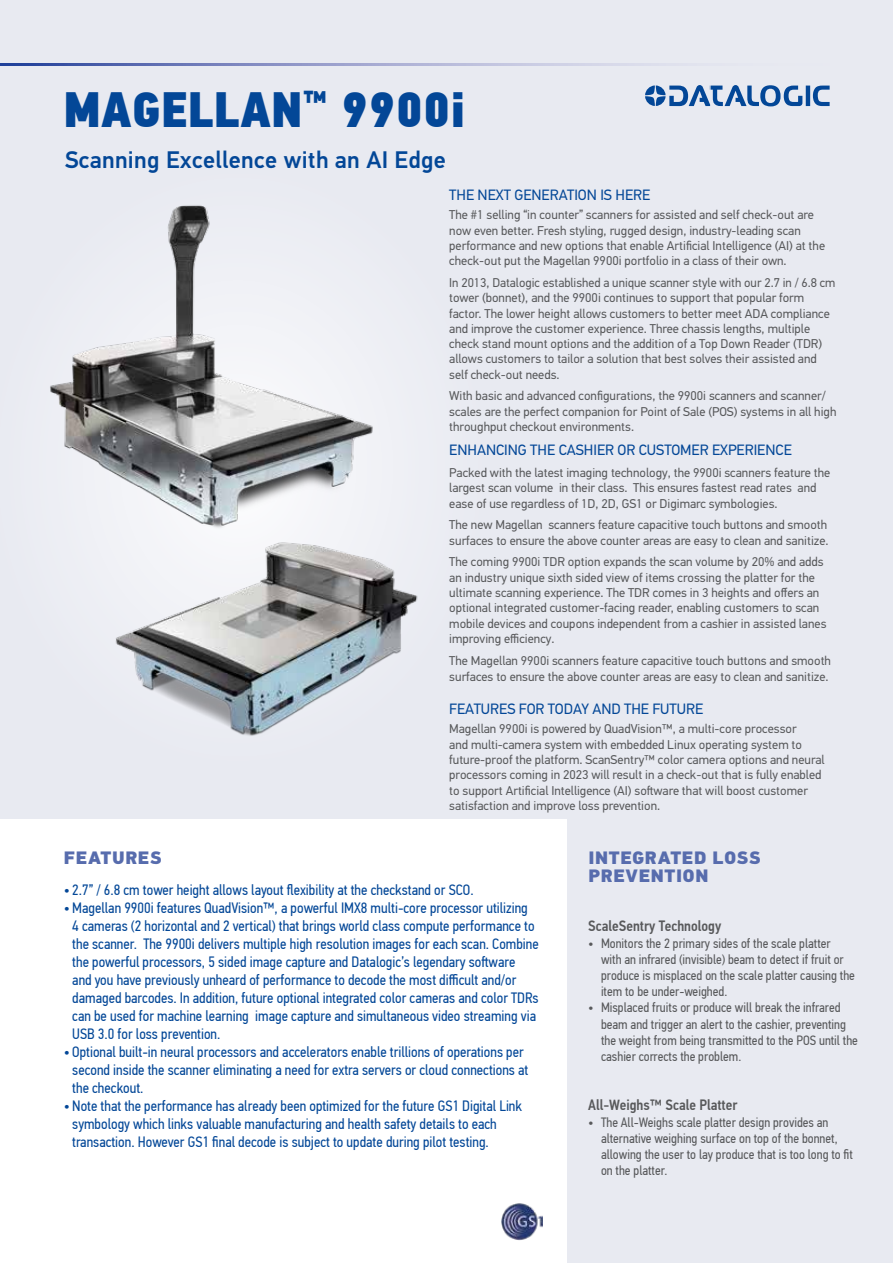
<style>
.page{position:relative;width:893px;height:1263px;background:#e8eaf1}
.page>*{position:absolute;margin:0;border:0;box-sizing:border-box;transform-origin:0 0}
.t1{font:49.5px "PF Din Text Cond Pro X Black";letter-spacing:.01em;color:#034797}
.t2{font:500 24px "PF Din Text Pro";letter-spacing:.01em;color:#034797}
.t3{font:900 18px/18px "PF Din Text Pro";letter-spacing:.03em;color:#576cad}
.t4{font:15px/18px "PF Din Text Cond Pro";color:#034797}
.t5{font:15px "PF Din Text Pro";color:#034797}
.t6{font:500 15px "PF Din Text Cond Pro";color:#58595b}
.t7{font:13.5px/16.2px "PF Din Text Cond Pro";color:#58595b}
.t8{font:12.75px/15.3px "PF Din Text Pro";color:#58595b}
</style>
<div class="page">
<svg style="left:0;top:64px;width:659px;height:1px"></svg>
<div style="left:0;top:820px;width:567px;height:443px;background:#fff"></div>
<svg style="left:645px;top:85px;width:185px;height:21px"></svg>
<img style="left:116px;top:568px;width:302px;height:168px">
<img style="left:50px;top:205px;width:338px;height:363px">
<img style="left:501px;top:1203px;width:42px;height:37px">
<h1 class="t1" style="left:64px;top:79px;width:403px">MAGELLAN<sup>™</sup> 9900i</h1>
<h2 class="t2" style="left:65px;top:146px;width:382px">Scanning Excellence with an AI Edge</h2>
<p class="t5" style="left:449px;top:186px;width:202px">THE NEXT GENERATION IS HERE</p>
<p class="t8" style="left:449px;top:207px;width:377px">The #1 selling “in counter” scanners for assisted and self check-out are now even better. Fresh styling, rugged design, industry-leading scan performance and new options that enable Artificial Intelligence (AI) at the check-out put the Magellan 9900i portfolio in a class of their own.</p>
<p class="t8" style="left:449px;top:275px;width:388px">In 2013, Datalogic established a unique scanner style with our 2.7 in / 6.8 cm tower (bonnet), and the 9900i continues to support that popular form factor. The lower height allows customers to better meet ADA compliance and improve the customer experience. Three chassis lengths, multiple check stand mount options and the addition of a Top Down Reader (TDR) allows customers to tailor a solution that best solves their assisted and self check-out needs.</p>
<p class="t8" style="left:449px;top:388px;width:389px">With basic and advanced configurations, the 9900i scanners and scanner/ scales are the perfect companion for Point of Sale (POS) systems in all high throughput checkout environments.</p>
<p class="t5" style="left:449px;top:441px;width:344px">ENHANCING THE CASHIER OR CUSTOMER EXPERIENCE</p>
<p class="t8" style="left:449px;top:465px;width:383px">Packed with the latest imaging technology, the 9900i scanners feature the largest scan volume in their class. This ensures fastest read rates and ease of use regardless of 1D, 2D, GS1 or Digimarc symbologies.</p>
<p class="t8" style="left:449px;top:517px;width:381px">The new Magellan scanners feature capacitive touch buttons and smooth surfaces to ensure the above counter areas are easy to clean and sanitize.</p>
<p class="t8" style="left:449px;top:554px;width:379px">The coming 9900i TDR option expands the scan volume by 20% and adds an industry unique sixth sided view of items crossing the platter for the ultimate scanning experience. The TDR comes in 3 heights and offers an optional integrated customer-facing reader, enabling customers to scan mobile devices and coupons independent from a cashier in assisted lanes improving efficiency.</p>
<p class="t8" style="left:449px;top:652px;width:383px;line-height:16.5px">The Magellan 9900i scanners feature capacitive touch buttons and smooth surfaces to ensure the above counter areas are easy to clean and sanitize.</p>
<p class="t5" style="left:449px;top:700px;width:255px">FEATURES FOR TODAY AND THE FUTURE</p>
<p class="t8" style="left:449px;top:721px;width:377px">Magellan 9900i is powered by QuadVision™, a multi-core processor<br>and multi-camera system with embedded Linux operating system to future-proof the platform. ScanSentry™ color camera options and neural processors coming in 2023 will result in a check-out that is fully enabled to support Artificial Intelligence (AI) software that will boost customer satisfaction and improve loss prevention.</p>
<h3 class="t3" style="left:64px;top:849px;width:100px">FEATURES</h3>
<p class="t4" style="left:64px;top:881px;width:411px">• 2.7” / 6.8 cm tower height allows layout flexibility at the checkstand or SCO.</p>
<p class="t4" style="left:72px;top:899px;width:468px;text-indent:-9px">• Magellan 9900i features QuadVision™, a powerful IMX8 multi-core processor utilizing<br>4 cameras (2 horizontal and 2 vertical) that brings world class compute performance to the scanner. The 9900i delivers multiple high resolution images for each scan. Combine the powerful processors, 5 sided image capture and Datalogic’s legendary software<br>and you have previously unheard of performance to decode the most difficult and/or damaged barcodes. In addition, future optional integrated color cameras and color TDRs can be used for machine learning image capture and simultaneous video streaming via USB 3.0 for loss prevention.</p>
<p class="t4" style="left:72px;top:1043px;width:458px;text-indent:-9px">• Optional built-in neural processors and accelerators enable trillions of operations per second inside the scanner eliminating a need for extra servers or cloud connections at the checkout.</p>
<p class="t4" style="left:72px;top:1097px;width:451px;text-indent:-9px">• Note that the performance has already been optimized for the future GS1 Digital Link symbology which links valuable manufacturing and health safety details to each transaction. However GS1 final decode is subject to update during pilot testing.</p>
<h3 class="t3" style="left:588px;top:849px;width:174px">INTEGRATED LOSS<br>PREVENTION</h3>
<p class="t6" style="left:588px;top:917px;width:135px">ScaleSentry Technology</p>
<p class="t7" style="left:601px;top:935px;width:256px;text-indent:-13px">• Monitors the 2 primary sides of the scale platter<br>with an infrared (invisible) beam to detect if fruit or produce is misplaced on the scale platter causing the item to be under-weighed.</p>
<p class="t7" style="left:601px;top:1000px;width:258px;text-indent:-13px">• Misplaced fruits or produce will break the infrared beam and trigger an alert to the cashier, preventing the weight from being transmitted to the POS until the cashier corrects the problem.</p>
<p class="t6" style="left:588px;top:1096px;width:151px">All-Weighs™ Scale Platter</p>
<p class="t7" style="left:601px;top:1114px;width:253px;text-indent:-13px">• The All-Weighs scale platter design provides an alternative weighing surface on top of the bonnet, allowing the user to lay produce that is too long to fit on the platter.</p>
</div>
